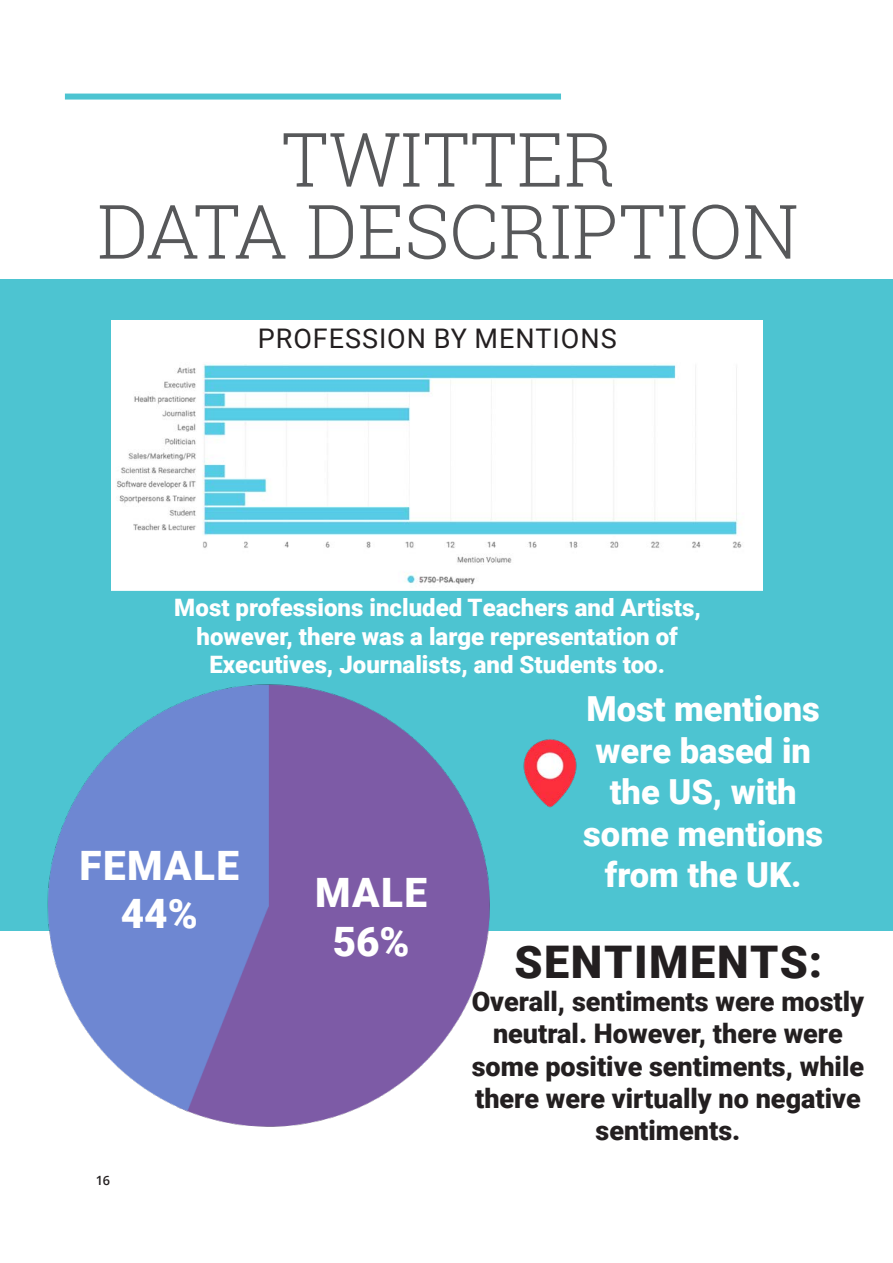
<style>
.page{position:relative;width:893px;height:1263px;background:#fff}
.page>*{position:absolute;margin:0;border:0;box-sizing:border-box;transform-origin:0 0}
.Page_Header_-_Blue{font:300 75px "Roboto Slab";color:#57585a}
.Page_Section_Title{font:900 45px "Roboto";letter-spacing:.035em;color:#231f20}
.Page_Section_Title-2{font:900 40.5px "Roboto";letter-spacing:.035em;color:#fff}
.Page_Section_Title-3{font:900 34.5px/41.4px "Roboto";color:#fff;text-align:center}
.Page_Section_Title-4{font:900 27px/32.4px "Roboto";color:#231f20;text-align:center}
.Page_Section_Title-5{font:27px "Roboto";letter-spacing:.035em;color:#231f20}
.Page_Section_Title-6{font:900 24px/28.8px "Roboto";color:#fff;text-align:center}
.t1{font:600 12.75px "Open Sans";color:#231f20}
</style>
<div class="page">
<div style="left:0;top:279px;width:893px;height:652px;background:#4dc4d1"></div>
<div style="left:65px;top:94px;width:496px;height:6px;background:#4dc4d1"></div>
<img style="left:112px;top:352px;width:651px;height:238px">
<div style="left:112px;top:320px;width:651px;height:32px;background:#fff"></div>
<img style="left:47px;top:684px;width:443px;height:443px">
<img style="left:523px;top:739px;width:54px;height:69px">
<p class="Page_Header_-_Blue" style="left:281px;top:108px;width:335px">TWITTER</p>
<p class="Page_Header_-_Blue" style="left:97px;top:180px;width:703px">DATA DESCRIPTION</p>
<p class="Page_Section_Title-5" style="left:258px;top:320px;width:360px">PROFESSION BY MENTIONS</p>
<p class="Page_Section_Title-6" style="left:174px;top:592px;width:528px">Most professions included Teachers and Artists, however, there was a large representation of<br>Executives, Journalists, and Students too.</p>
<p class="Page_Section_Title-3" style="left:583px;top:687px;width:241px">Most mentions were based in the US, with some mentions from the UK.</p>
<p class="Page_Section_Title-2" style="left:79px;top:837px;width:161px">FEMALE</p>
<p class="Page_Section_Title-2" style="left:121px;top:886px;width:78px">44%</p>
<p class="Page_Section_Title-2" style="left:315px;top:864px;width:113px">MALE</p>
<p class="Page_Section_Title-2" style="left:333px;top:913px;width:78px">56%</p>
<p class="Page_Section_Title" style="left:514px;top:931px;width:309px">SENTIMENTS:</p>
<p class="Page_Section_Title-4" style="left:472px;top:984px;width:394px">Overall, sentiments were mostly neutral. However, there were some positive sentiments, while there were virtually no negative sentiments.</p>
<p class="t1" style="left:96px;top:1171px;width:16px">16</p>
</div>
